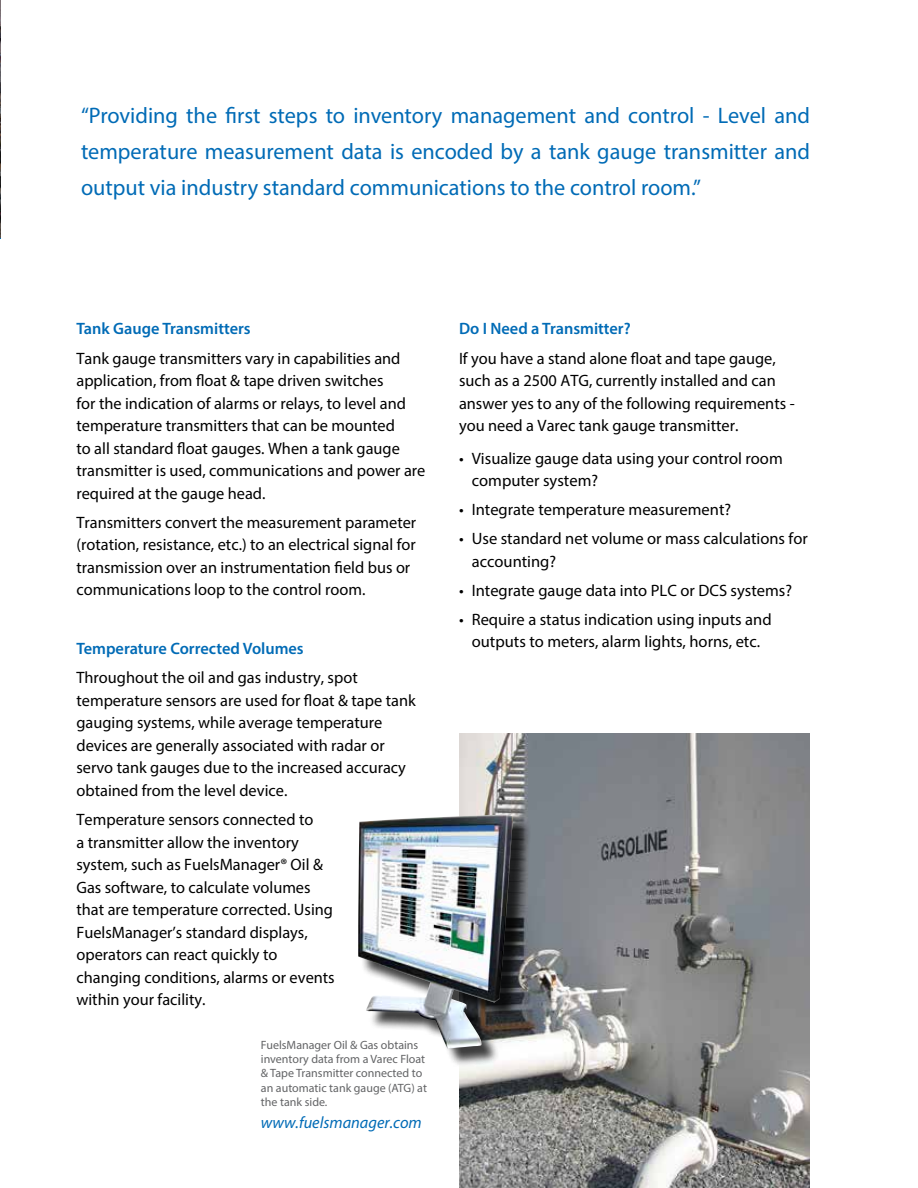
<style>
.page{position:relative;width:918px;height:1188px;background:#fff}
.page>*{position:absolute;margin:0;border:0;box-sizing:border-box;transform-origin:0 0}
.t1{font:22.5px/36px "Myriad Pro";color:#006bb6;text-align:justify}
.t2{font:16.5px/22.5px "Myriad Pro";color:#000}
.t3{font:600 16.5px "Myriad Pro";color:#006bb6}
.t4{font:italic 16.5px "Myriad Pro";color:#006bb6}
.t5{font:12px/14.4px "Myriad Pro";color:#636466}
</style>
<div class="page">
<img style="left:0;top:0;width:1px;height:238px">
<img style="left:459px;top:734px;width:351px;height:454px">
<div style="left:360px;top:817px;width:172px;height:250px;background:#000;opacity:.75"></div>
<img style="left:358px;top:814px;width:156px;height:235px">
<h1 class="t1" style="left:81px;top:97px;width:731px">“Providing the first steps to inventory management and control - Level and temperature measurement data is encoded by a tank gauge transmitter and output via industry standard communications to the control room.”</h1>
<p class="t3" style="left:76px;top:318px;width:176px">Tank Gauge Transmitters</p>
<p class="t2" style="left:76px;top:347px;width:350px">Tank gauge transmitters vary in capabilities and application, from float &amp; tape driven switches<br>for the indication of alarms or relays, to level and temperature transmitters that can be mounted<br>to all standard float gauges. When a tank gauge transmitter is used, communications and power are required at the gauge head.</p>
<p class="t2" style="left:76px;top:511px;width:341px">Transmitters convert the measurement parameter (rotation, resistance, etc.) to an electrical signal for transmission over an instrumentation field bus or communications loop to the control room.</p>
<p class="t3" style="left:76px;top:638px;width:229px">Temperature Corrected Volumes</p>
<p class="t2" style="left:76px;top:666px;width:341px">Throughout the oil and gas industry, spot temperature sensors are used for float &amp; tape tank gauging systems, while average temperature devices are generally associated with radar or servo tank gauges due to the increased accuracy obtained from the level device.</p>
<p class="t2" style="left:76px;top:808px;width:260px">Temperature sensors connected to<br>a transmitter allow the inventory system, such as FuelsManager® Oil &amp; Gas software, to calculate volumes that are temperature corrected. Using FuelsManager’s standard displays, operators can react quickly to changing conditions, alarms or events within your facility.</p>
<p class="t5" style="left:261px;top:1037px;width:168px">FuelsManager Oil &amp; Gas obtains inventory data from a Varec Float &amp; Tape Transmitter connected to an automatic tank gauge (ATG) at the tank side.</p>
<p class="t4" style="left:261px;top:1112px;width:162px">www.fuelsmanager.com</p>
<p class="t3" style="left:459px;top:318px;width:173px">Do I Need a Transmitter?</p>
<p class="t2" style="left:459px;top:347px;width:337px">If you have a stand alone float and tape gauge, such as a 2500 ATG, currently installed and can answer yes to any of the following requirements - you need a Varec tank gauge transmitter.</p>
<p class="t2" style="left:472px;top:447px;width:313px;text-indent:-13px">• Visualize gauge data using your control room computer system?</p>
<p class="t2" style="left:459px;top:498px;width:274px">• Integrate temperature measurement?</p>
<p class="t2" style="left:472px;top:527px;width:338px;text-indent:-13px">• Use standard net volume or mass calculations for accounting?</p>
<p class="t2" style="left:459px;top:579px;width:335px">• Integrate gauge data into PLC or DCS systems?</p>
<p class="t2" style="left:459px;top:608px;width:314px;text-align:center">• Require a status indication using inputs and outputs to meters, alarm lights, horns, etc.</p>
</div>
